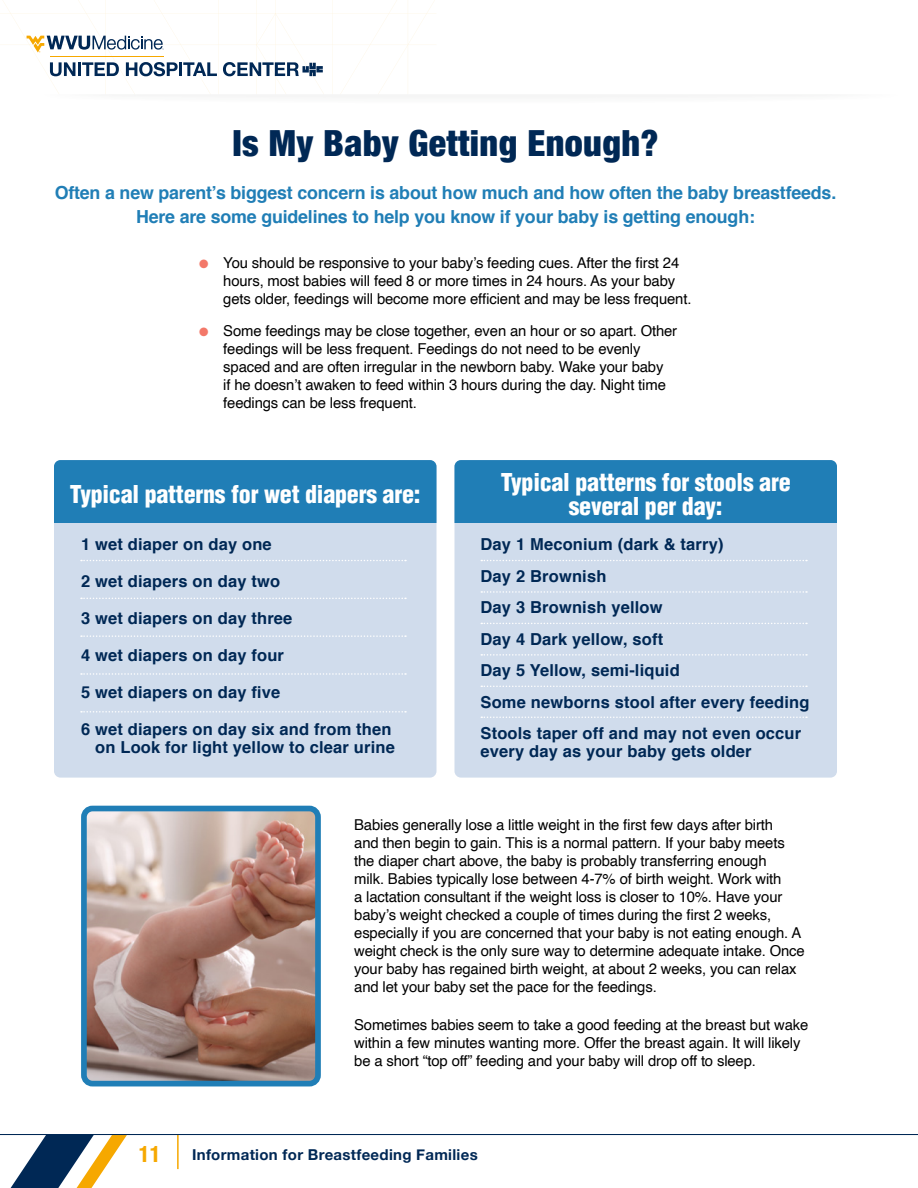
<style>
.page{position:relative;width:918px;height:1188px;background:#fff}
.page>*{position:absolute;margin:0;border:0;box-sizing:border-box;transform-origin:0 0}
.H1_-_Title1_Left{font:900 condensed 36px "Helvetica Neue";letter-spacing:.01em;color:#002855}
.P-_Copy1{font:900 condensed 24px/24px "Helvetica";letter-spacing:-.01em;color:#fff;text-align:center}
.t1{font:700 condensed 22.8px "Helvetica Neue";color:#f6a800}
.P-_Copy1-2{font:700 18px/24px "Helvetica";letter-spacing:-.01em;color:#207eb6;text-align:center}
.P-_Copy1-3{font:700 16.5px/18px "Helvetica";letter-spacing:.01em;color:#002855;text-align:right}
.P1_Bullets_1{font:15px/18px "Helvetica";letter-spacing:-.01em;color:#000}
.t2{font:700 15px "Helvetica Neue";letter-spacing:.02em;color:#002855}
.s1{color:#f37869}
</style>
<div class="page">
<hr style="left:177px;top:1134px;width:2px;height:35px;background:#f6a800">
<svg style="left:0;top:1135px;width:127px;height:53px"></svg>
<hr style="left:0;top:1134px;width:918px;height:1px;background:#002855">
<svg style="left:0;top:0;width:436px;height:94px"></svg>
<div style="left:54px;top:460px;width:382px;height:318px;background:#d0dcec;border-radius:6px"></div>
<div style="left:54px;top:460px;width:382px;height:63px;background:#207eb6"></div>
<div style="left:455px;top:460px;width:382px;height:318px;background:#d0dcec;border-radius:6px"></div>
<div style="left:454px;top:460px;width:383px;height:63px;background:#207eb6"></div>
<svg style="left:81px;top:560px;width:325px;height:1px"></svg>
<svg style="left:81px;top:598px;width:325px;height:1px"></svg>
<svg style="left:81px;top:635px;width:325px;height:2px"></svg>
<svg style="left:81px;top:673px;width:325px;height:2px"></svg>
<svg style="left:81px;top:711px;width:325px;height:2px"></svg>
<svg style="left:481px;top:560px;width:326px;height:1px"></svg>
<svg style="left:481px;top:591px;width:326px;height:2px"></svg>
<svg style="left:481px;top:623px;width:326px;height:1px"></svg>
<svg style="left:481px;top:654px;width:326px;height:2px"></svg>
<svg style="left:481px;top:686px;width:326px;height:1px"></svg>
<svg style="left:481px;top:717px;width:326px;height:1px"></svg>
<img style="left:88px;top:813px;width:226px;height:266px">
<div style="left:81px;top:806px;width:240px;height:280px;border:6px solid #207eb6;border-radius:9px"></div>
<p class="H1_-_Title1_Left" style="left:232px;top:121px;width:428px">Is My Baby Getting Enough?</p>
<p class="P-_Copy1-2" style="left:55px;top:181px;width:783px">Often a new parent’s biggest concern is about how much and how often the baby breastfeeds.<br>Here are some guidelines to help you know if your baby is getting enough:</p>
<p class="P1_Bullets_1" style="left:223px;top:254px;width:470px;text-indent:-24px"><span class="s1">●</span> You should be responsive to your baby’s feeding cues. After the first 24 hours, most babies will feed 8 or more times in 24 hours. As your baby gets older, feedings will become more efficient and may be less frequent.</p>
<p class="P1_Bullets_1" style="left:223px;top:322px;width:455px;text-indent:-24px"><span class="s1">●</span> Some feedings may be close together, even an hour or so apart. Other feedings will be less frequent. Feedings do not need to be evenly spaced and are often irregular in the newborn baby. Wake your baby<br>if he doesn’t awaken to feed within 3 hours during the day. Night time feedings can be less frequent.</p>
<p class="P-_Copy1" style="left:70px;top:482px;width:352px">Typical patterns for wet diapers are:</p>
<p class="P-_Copy1-3" style="left:81px;top:536px;width:192px">1 wet diaper on day one</p>
<p class="P-_Copy1-3" style="left:81px;top:572px;width:201px">2 wet diapers on day two</p>
<p class="P-_Copy1-3" style="left:81px;top:609px;width:213px">3 wet diapers on day three</p>
<p class="P-_Copy1-3" style="left:81px;top:646px;width:204px">4 wet diapers on day four</p>
<p class="P-_Copy1-3" style="left:81px;top:683px;width:201px">5 wet diapers on day five</p>
<p class="P-_Copy1-3" style="left:81px;top:720px;width:315px">6 wet diapers on day six and from then on Look for light yellow to clear urine</p>
<p class="P-_Copy1" style="left:501px;top:470px;width:292px">Typical patterns for stools are several per day:</p>
<p class="P-_Copy1-3" style="left:481px;top:536px;width:245px">Day 1 Meconium (dark &amp; tarry)</p>
<p class="P-_Copy1-3" style="left:481px;top:567px;width:127px">Day 2 Brownish</p>
<p class="P-_Copy1-3" style="left:481px;top:599px;width:184px">Day 3 Brownish yellow</p>
<p class="P-_Copy1-3" style="left:481px;top:630px;width:184px">Day 4 Dark yellow, soft</p>
<p class="P-_Copy1-3" style="left:481px;top:662px;width:201px">Day 5 Yellow, semi-liquid</p>
<p class="P-_Copy1-3" style="left:481px;top:693px;width:331px">Some newborns stool after every feeding</p>
<p class="P-_Copy1-3" style="left:481px;top:725px;width:322px;text-align:left">Stools taper off and may not even occur every day as your baby gets older</p>
<p class="P1_Bullets_1" style="left:354px;top:816px;width:452px">Babies generally lose a little weight in the first few days after birth<br>and then begin to gain. This is a normal pattern. If your baby meets the diaper chart above, the baby is probably transferring enough<br>milk. Babies typically lose between 4-7% of birth weight. Work with<br>a lactation consultant if the weight loss is closer to 10%. Have your baby’s weight checked a couple of times during the first 2 weeks, especially if you are concerned that your baby is not eating enough. A weight check is the only sure way to determine adequate intake. Once your baby has regained birth weight, at about 2 weeks, you can relax and let your baby set the pace for the feedings.</p>
<p class="P1_Bullets_1" style="left:354px;top:1016px;width:456px">Sometimes babies seem to take a good feeding at the breast but wake within a few minutes wanting more. Offer the breast again. It will likely be a short “top off” feeding and your baby will drop off to sleep.</p>
<h3 class="t1" style="left:139px;top:1140px;width:23px">11</h3>
<p class="t2" style="left:192px;top:1143px;width:287px">Information for Breastfeeding Families</p>
</div>
